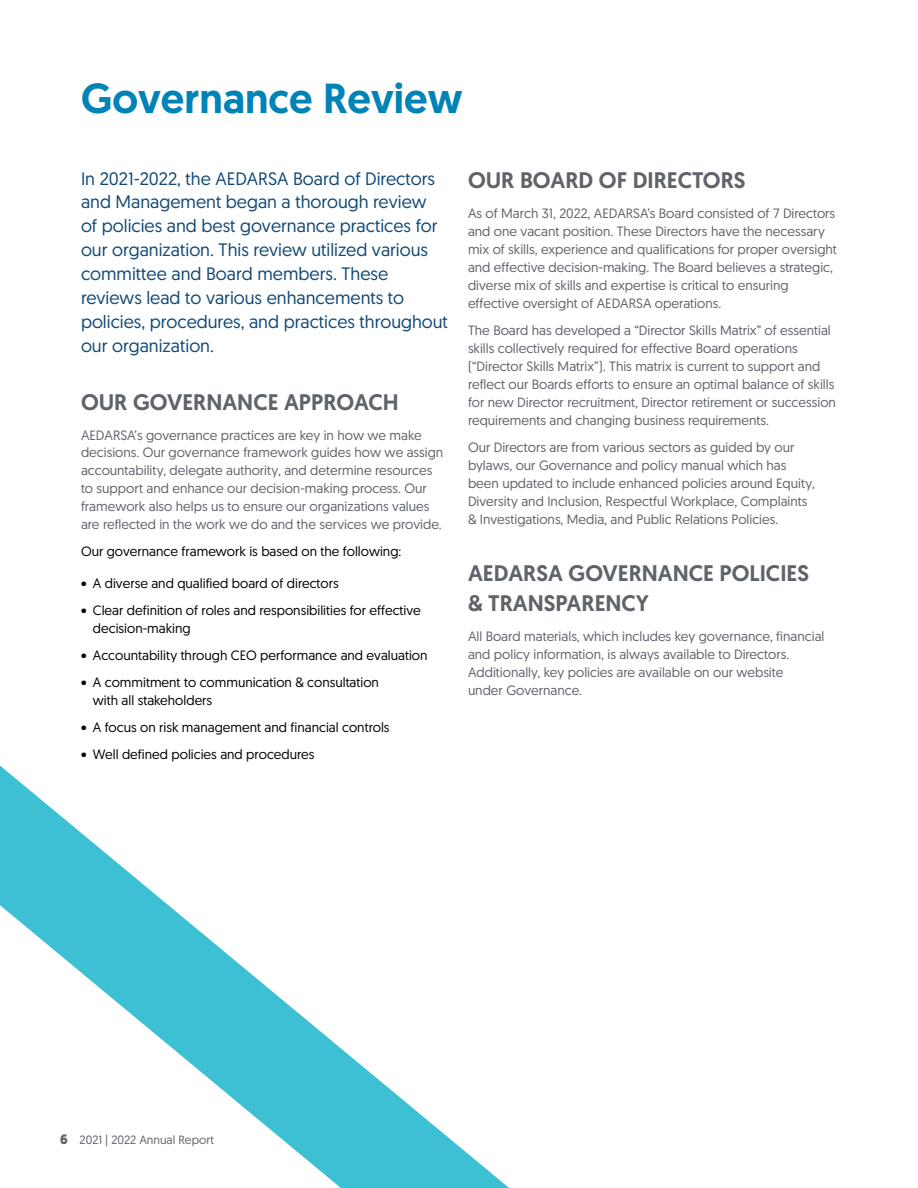
<style>
.page{position:relative;width:918px;height:1188px;background:#fff}
.page>*{position:absolute;margin:0;border:0;box-sizing:border-box;transform-origin:0 0}
.t1{font:500 42px "Geomanist";color:#0083b6}
.t2{font:500 22.5px/30px "Geomanist";color:#5f636a}
.t3{font:18px/24px "Geomanist";color:#124976}
.t4{font:13.5px/18px "Geomanist";color:#5f636a}
.t5{font:13.5px/18px "Geomanist";color:#000}
.t6{font:12px "Geomanist";color:#5f636a}
.s1{font-weight:700;font-size:13.5px}
</style>
<div class="page">
<svg style="left:0;top:766px;width:509px;height:422px"></svg>
<h1 class="t1" style="left:81px;top:70px;width:383px">Governance Review</h1>
<p class="t3" style="left:81px;top:166px;width:368px">In 2021-2022, the AEDARSA Board of Directors and Management began a thorough review<br>of policies and best governance practices for our organization. This review utilized various committee and Board members. These reviews lead to various enhancements to policies, procedures, and practices throughout our organization.</p>
<h2 class="t2" style="left:81px;top:386px;width:319px">OUR GOVERNANCE APPROACH</h2>
<p class="t4" style="left:81px;top:425px;width:364px">AEDARSA’s governance practices are key in how we make decisions. Our governance framework guides how we assign accountability, delegate authority, and determine resources to support and enhance our decision-making process. Our framework also helps us to ensure our organizations values are reflected in the work we do and the services we provide.</p>
<p class="t5" style="left:81px;top:542px;width:322px">Our governance framework is based on the following:</p>
<p class="t5" style="left:81px;top:574px;width:259px">• A diverse and qualified board of directors</p>
<p class="t5" style="left:93px;top:601px;width:329px;text-indent:-12px">• Clear definition of roles and responsibilities for effective decision-making</p>
<p class="t5" style="left:81px;top:646px;width:348px">• Accountability through CEO performance and evaluation</p>
<p class="t5" style="left:93px;top:673px;width:288px;text-indent:-12px">• A commitment to communication &amp; consultation with all stakeholders</p>
<p class="t5" style="left:81px;top:718px;width:310px">• A focus on risk management and financial controls</p>
<p class="t5" style="left:81px;top:745px;width:235px">• Well defined policies and procedures</p>
<h2 class="t2" style="left:468px;top:165px;width:279px">OUR BOARD OF DIRECTORS</h2>
<p class="t4" style="left:468px;top:204px;width:370px">As of March 31, 2022, AEDARSA’s Board consisted of 7 Directors and one vacant position. These Directors have the necessary mix of skills, experience and qualifications for proper oversight and effective decision-making. The Board believes a strategic, diverse mix of skills and expertise is critical to ensuring effective oversight of AEDARSA operations.</p>
<p class="t4" style="left:468px;top:321px;width:369px">The Board has developed a “Director Skills Matrix” of essential skills collectively required for effective Board operations (“Director Skills Matrix”). This matrix is current to support and reflect our Boards efforts to ensure an optimal balance of skills for new Director recruitment, Director retirement or succession requirements and changing business requirements.</p>
<p class="t4" style="left:468px;top:438px;width:348px">Our Directors are from various sectors as guided by our bylaws, our Governance and policy manual which has been updated to include enhanced policies around Equity, Diversity and Inclusion, Respectful Workplace, Complaints &amp; Investigations, Media, and Public Relations Policies.</p>
<h2 class="t2" style="left:468px;top:558px;width:343px">AEDARSA GOVERNANCE POLICIES &amp; TRANSPARENCY</h2>
<p class="t4" style="left:468px;top:627px;width:358px">All Board materials, which includes key governance, financial and policy information, is always available to Directors.<br>Additionally, key policies are available on our website<br>under Governance.</p>
<p class="t6" style="left:60px;top:1132px;width:156px"><span class="s1">6</span> 2021 | 2022 Annual Report</p>
</div>
